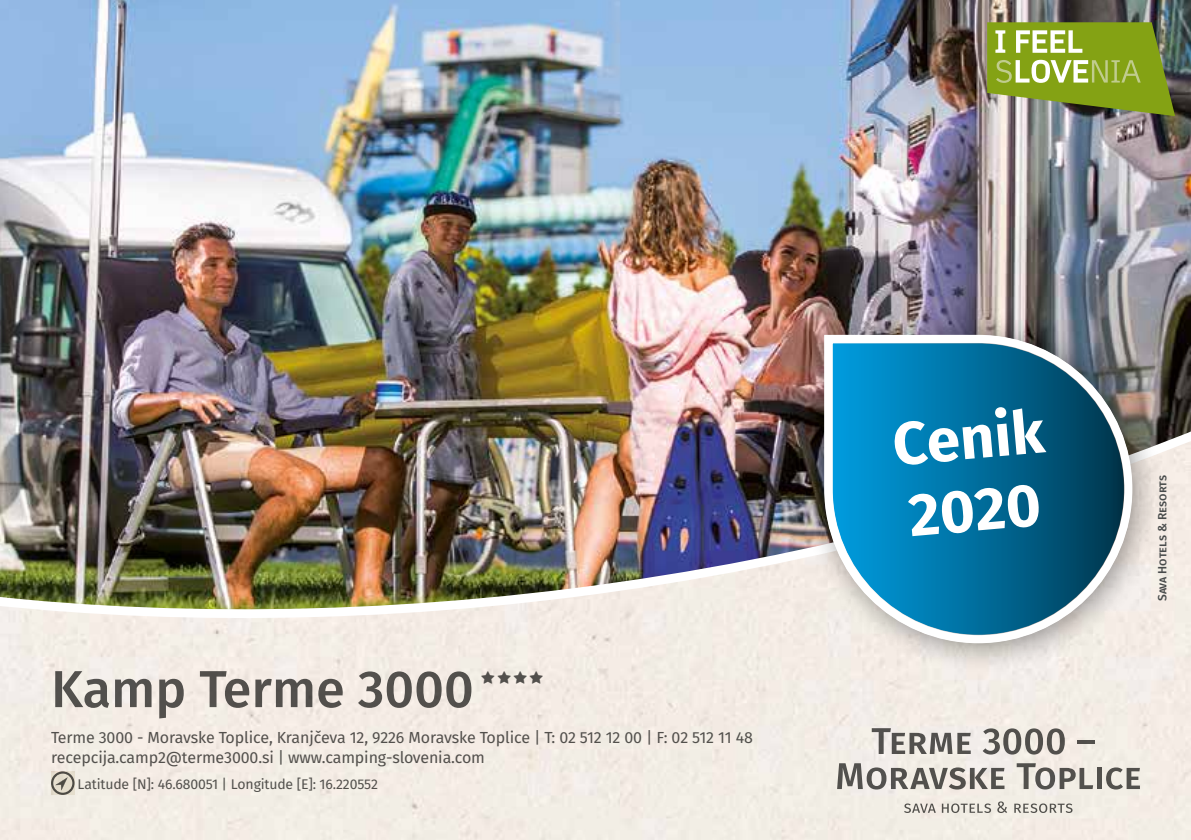
<style>
.page{position:relative;width:1191px;height:840px;background:#fff}
.page>*{position:absolute;margin:0;border:0;box-sizing:border-box;transform-origin:0 0}
.t1{font:700 60px/72px "Fira Sans";color:#fff}
.t2{font:500 52px "Fira Sans";color:#575756}
.t3{font:16px/19.2px "Fira Sans";letter-spacing:-.01em;color:#575756}
.t4{font:14px "Fira Sans";letter-spacing:-.01em;color:#575756}
.t5{font:500 12px "Fira Sans";color:#484b4b}
</style>
<div class="page">
<div style="left:0;top:631px;width:1191px;height:208px;background:#f3ede5"></div>
<img style="left:0;top:0;width:1191px;height:402px">
<img style="left:0;top:402px;width:1191px;height:229px">
<div style="left:802px;top:312px;width:361px;height:362px;background:#000;opacity:.4"></div>
<svg style="left:821px;top:331px;width:314px;height:315px;background:#3886a8"></svg>
<svg style="left:987px;top:22px;width:188px;height:94px;background:#8fa540"></svg>
<svg style="left:904px;top:803px;width:31px;height:9px"></svg>
<svg style="left:942px;top:803px;width:49px;height:9px"></svg>
<svg style="left:997px;top:801px;width:10px;height:11px"></svg>
<svg style="left:1014px;top:803px;width:58px;height:9px"></svg>
<svg style="left:871px;top:727px;width:99px;height:26px;background:#b1aeaa"></svg>
<svg style="left:982px;top:728px;width:82px;height:26px;background:#aaa6a0"></svg>
<hr style="left:1077px;top:740px;width:18px;height:3px;background:#575756">
<svg style="left:837px;top:762px;width:167px;height:27px;background:#b1ada8"></svg>
<svg style="left:1016px;top:762px;width:77px;height:27px;background:#b9b5af"></svg>
<div style="left:1096px;top:767px;width:5px;height:21px;background:#52514d"></div>
<svg style="left:1106px;top:767px;width:34px;height:22px"></svg>
<svg style="left:51px;top:771px;width:24px;height:23px"></svg>
<svg style="left:481px;top:671px;width:62px;height:12px"></svg>
<h2 class="t2" style="left:51px;top:652px;width:424px">Kamp Terme 3000</h2>
<p class="t3" style="left:51px;top:729px;width:703px">Terme 3000 - Moravske Toplice, Kranjčeva 12, 9226 Moravske Toplice | T: 02 512 12 00 | F: 02 512 11 48 recepcija.camp2@terme3000.si | www.camping-slovenia.com</p>
<p class="t4" style="left:78px;top:773px;width:302px">Latitude [N]: 46.680051 | Longitude [E]: 16.220552</p>
<h1 class="t1" style="left:890px;top:413px;width:153px;rotate:-5deg">Cenik<br>2020</h1>
<p class="t5" style="left:1154px;top:600px;width:127px;rotate:-90deg">Sava Hotels &amp; Resorts</p>
</div>
